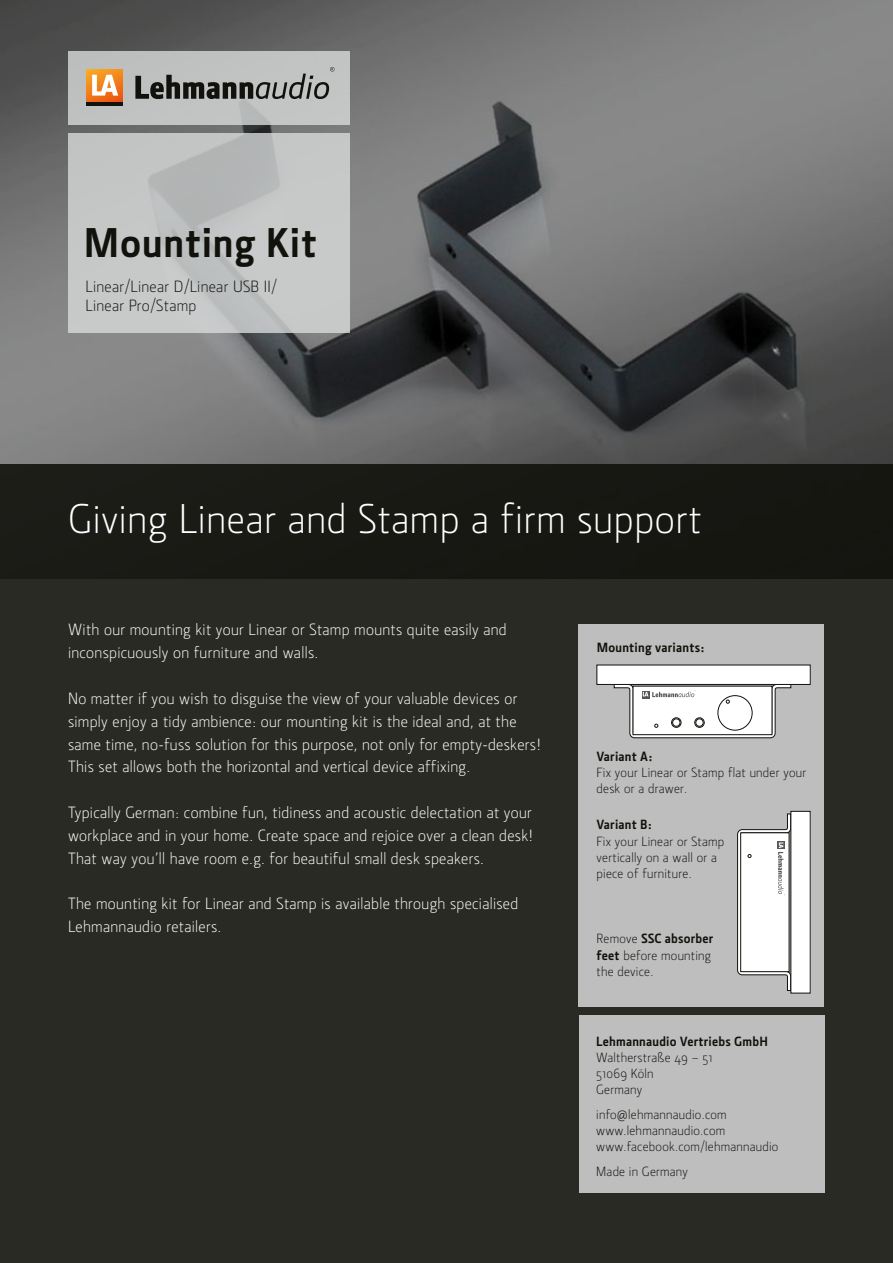
<style>
.page{position:relative;width:893px;height:1263px;background:#fff}
.page>*{position:absolute;margin:0;border:0;box-sizing:border-box;transform-origin:0 0}
.t1{font:300 42px "Section";letter-spacing:.02em;color:#fff}
.t2{font:700 42px "Section";letter-spacing:.02em;color:#12120d}
.t3{font:300 16.5px/22.8px "Section";letter-spacing:.02em;color:#fff}
.t4{font:300 16.5px/19.8px "Section";letter-spacing:.02em;color:#12120d}
.t5{font:300 13.5px/16.2px "Section";letter-spacing:.02em;color:#12120d}
.t6{font:700 13.5px "Section";letter-spacing:.02em;color:#12120d}
.s1{font-weight:700}
</style>
<div class="page">
<img style="left:0;top:0;width:893px;height:464px">
<div style="left:0;top:464px;width:893px;height:799px;background:linear-gradient(to bottom,#21211c,#2e2e29)"></div>
<svg style="left:68px;top:134px;width:282px;height:199px;background:#c2c3c4"></svg>
<div style="left:68px;top:51px;width:282px;height:74px;background:#c1c2c2"></div>
<svg style="left:86px;top:69px;width:37px;height:32px"></svg>
<svg style="left:92px;top:75px;width:26px;height:21px"></svg>
<svg style="left:135px;top:67px;width:199px;height:32px"></svg>
<hr style="left:86px;top:102px;width:37px;height:4px;background:#12120d">
<div style="left:579px;top:1015px;width:246px;height:178px;background:#bdbebd"></div>
<div style="left:578px;top:624px;width:246px;height:383px;background:#bdbebd"></div>
<svg style="left:614px;top:685px;width:177px;height:53px"></svg>
<div style="left:597px;top:665px;width:213px;height:19px;background:#fff"></div>
<div style="left:597px;top:665px;width:214px;height:20px;border:1px solid #12120d"></div>
<svg style="left:737px;top:813px;width:53px;height:178px"></svg>
<div style="left:791px;top:811px;width:19px;height:182px;background:#fff"></div>
<h1 class="t2" style="left:84px;top:218px;width:235px">Mounting Kit</h1>
<p class="t4" style="left:85px;top:276px;width:193px">Linear/Linear D/Linear USB II/<br>Linear Pro/Stamp</p>
<h1 class="t1" style="left:68px;top:495px;width:635px">Giving Linear and Stamp a firm support</h1>
<p class="t3" style="left:68px;top:618px;width:440px">With our mounting kit your Linear or Stamp mounts quite easily and inconspicuously on furniture and walls.</p>
<p class="t3" style="left:68px;top:687px;width:475px">No matter if you wish to disguise the view of your valuable devices or simply enjoy a tidy ambience: our mounting kit is the ideal and, at the same time, no-fuss solution for this purpose, not only for empty-deskers!<br>This set allows both the horizontal and vertical device affixing.</p>
<p class="t3" style="left:68px;top:801px;width:467px;text-align:justify">Typically German: combine fun, tidiness and acoustic delectation at your workplace and in your home. Create space and rejoice over a clean desk!<br>That way you’ll have room e.g. for beautiful small desk speakers.</p>
<p class="t3" style="left:68px;top:892px;width:452px">The mounting kit for Linear and Stamp is available through specialised<br>Lehmannaudio retailers.</p>
<p class="t6" style="left:597px;top:639px;width:109px">Mounting variants:</p>
<p class="t6" style="left:597px;top:748px;width:58px">Variant A:</p>
<p class="t5" style="left:597px;top:764px;width:211px">Fix your Linear or Stamp flat under your desk or a drawer.</p>
<p class="t6" style="left:597px;top:817px;width:57px">Variant B:</p>
<p class="t5" style="left:597px;top:833px;width:129px">Fix your Linear or Stamp vertically on a wall or a piece of furniture.</p>
<p class="t5" style="left:597px;top:931px;width:118px">Remove <span class="s1">SSC absorber feet</span> before mounting the device.</p>
<p class="t6" style="left:596px;top:1033px;width:173px">Lehmannaudio Vertriebs GmbH</p>
<p class="t5" style="left:596px;top:1049px;width:118px">Waltherstraße 49 – 51<br>51069 Köln<br>Germany</p>
<p class="t5" style="left:596px;top:1106px;width:184px">info@lehmannaudio.com www.lehmannaudio.com www.facebook.com/lehmannaudio</p>
<p class="t5" style="left:596px;top:1163px;width:93px">Made in Germany</p>
</div>
